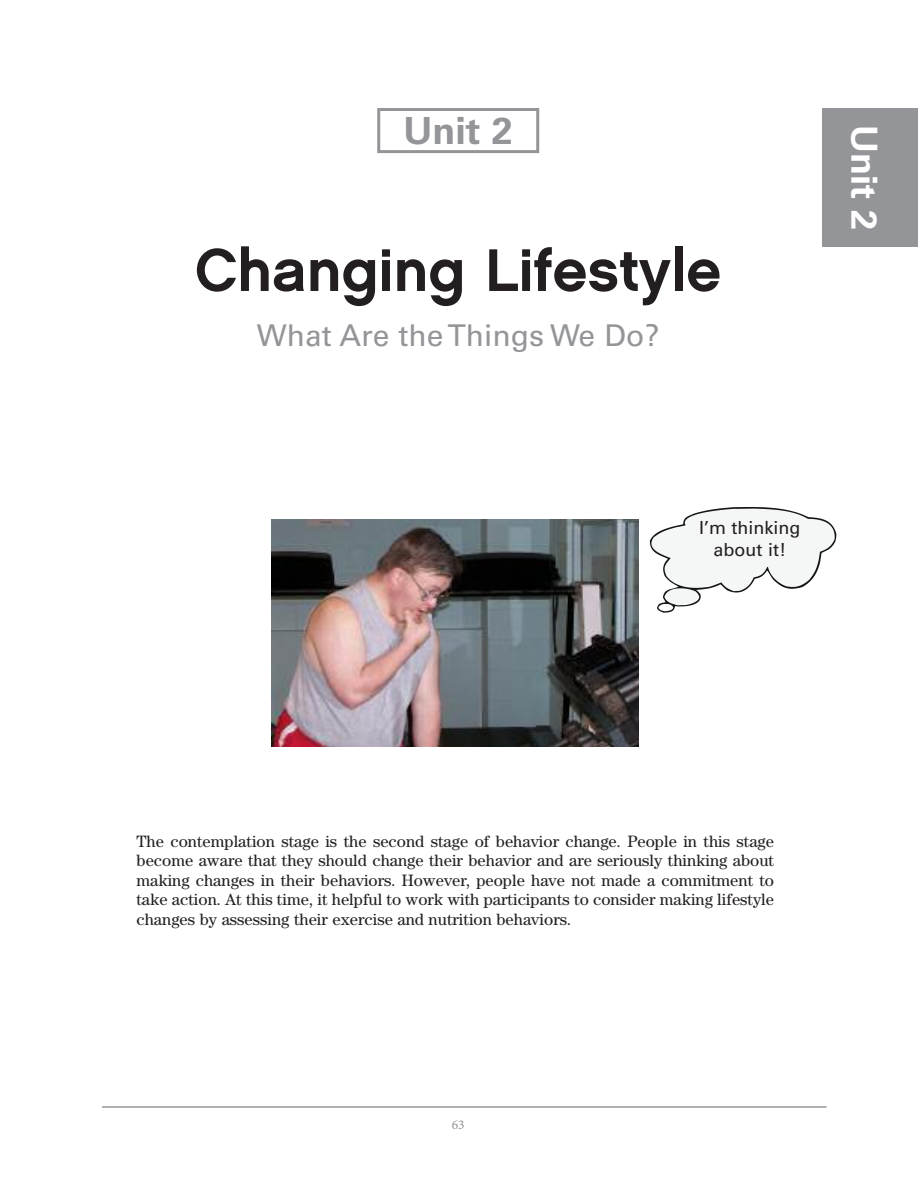
<style>
.page{position:relative;width:918px;height:1188px;background:#fff}
.page>*{position:absolute;margin:0;border:0;box-sizing:border-box;transform-origin:0 0}
.t1{font:60px "Chalet New York Nineteen Sixty";color:#231f20}
.t2{font:700 37.5px "Univers";color:#939598}
.t3{font:700 36px "Univers";color:#fff}
.t4{font:30px "Univers";color:#939598}
.t5{font:18px/21px "Univers";color:#231f20;text-align:center}
.t6{font:16.5px/19.5px "Century";color:#231f20;text-align:justify}
.t7{font:13.5px "Minion Pro";color:#939598}
</style>
<div class="page">
<div style="left:377px;top:108px;width:162px;height:45px;border:3px solid #939598"></div>
<div style="left:823px;top:108px;width:95px;height:139px;background:#939598"></div>
<svg style="left:650px;top:507px;width:186px;height:106px"></svg>
<img style="left:272px;top:519px;width:367px;height:228px">
<hr style="left:102px;top:1106px;width:725px;height:2px;background:#939598">
<h2 class="t2" style="left:403px;top:117px;width:111px">Unit 2</h2>
<h1 class="t1" style="left:195px;top:235px;width:528px">Changing Lifestyle</h1>
<h3 class="t4" style="left:257px;top:324px;width:404px">What Are the Things We Do?</h3>
<h3 class="t3" style="left:877px;top:125px;width:107px;rotate:90deg">Unit 2</h3>
<p class="t5" style="left:699px;top:519px;width:103px">I’m thinking about it!</p>
<p class="t6" style="left:136px;top:833px;width:639px">The contemplation stage is the second stage of behavior change. People in this stage become aware that they should change their behavior and are seriously thinking about making changes in their behaviors. However, people have not made a commitment to take action. At this time, it helpful to work with participants to consider making lifestyle changes by assessing their exercise and nutrition behaviors.</p>
<p class="t7" style="left:452px;top:1116px;width:14px">63</p>
</div>
